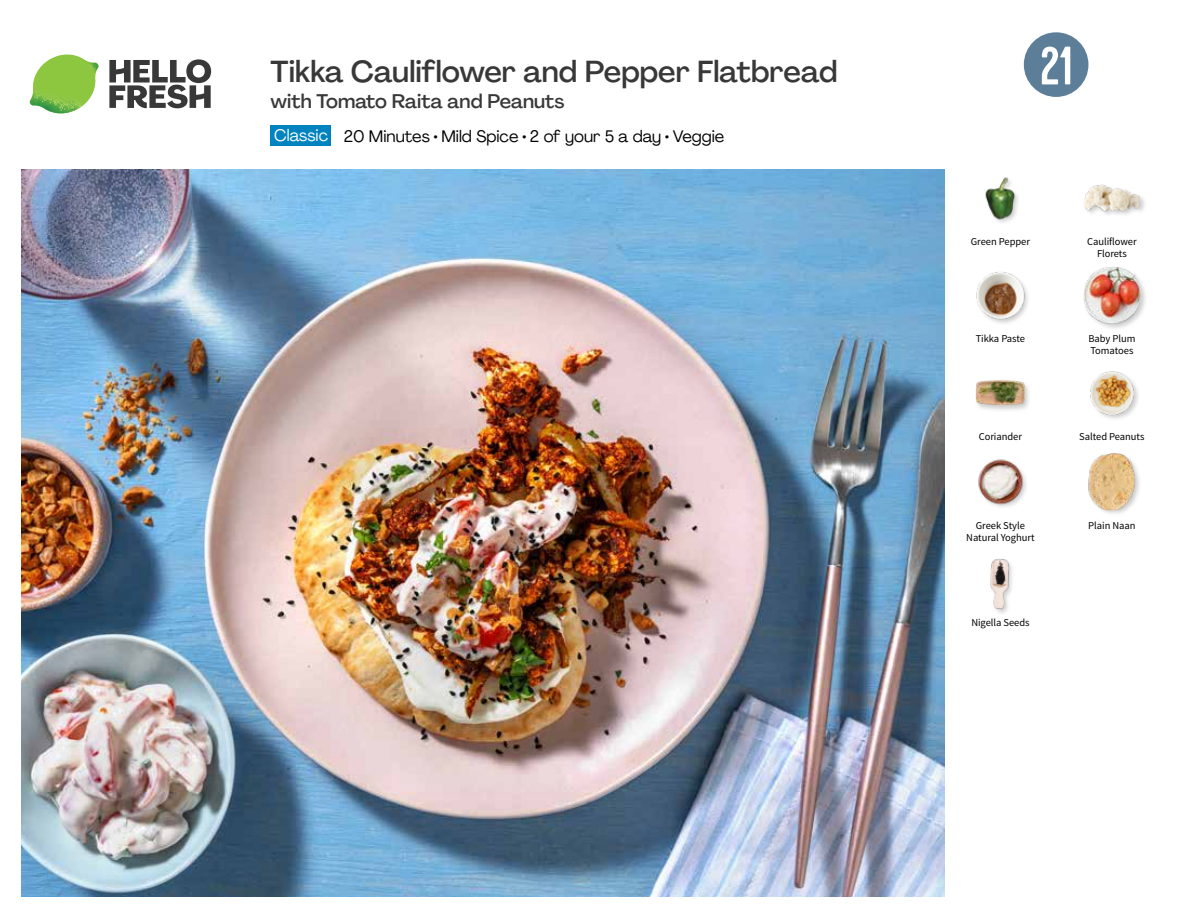
<style>
.page{position:relative;width:1188px;height:918px;background:#fff}
.page>*{position:absolute;margin:0;border:0;box-sizing:border-box;transform-origin:0 0}
.t1{font:54px "Kapra";color:#fff}
.t2{font:500 30px "Agrandir";color:#383839}
.t3{font:500 19.5px "Agrandir";color:#383839}
.t4{font:16.5px "Agrandir";color:#000}
.t5{font:16.5px "Agrandir";color:#fff}
.t6{font:10.5px/12px "Source Sans Pro";letter-spacing:-.005em;color:#000;text-align:center}
</style>
<div class="page">
<svg style="left:109px;top:59px;width:102px;height:49px"></svg>
<img style="left:30px;top:55px;width:69px;height:59px">
<img style="left:21px;top:170px;width:924px;height:727px">
<div style="left:271px;top:126px;width:60px;height:20px;background:#0083be"></div>
<img style="left:990px;top:558px;width:22px;height:54px">
<div style="left:974px;top:379px;width:58px;height:34px;background:#000;opacity:.2"></div>
<img style="left:975px;top:379px;width:51px;height:34px">
<img style="left:978px;top:459px;width:48px;height:48px">
<div style="left:1087px;top:452px;width:55px;height:65px;background:#000;opacity:.2"></div>
<img style="left:1087px;top:453px;width:54px;height:57px">
<img style="left:1090px;top:371px;width:48px;height:48px">
<img style="left:985px;top:177px;width:33px;height:46px">
<img style="left:976px;top:272px;width:52px;height:52px">
<div style="left:1082px;top:265px;width:66px;height:66px;background:#000;opacity:.2"></div>
<img style="left:1083px;top:266px;width:58px;height:58px">
<div style="left:1082px;top:184px;width:66px;height:34px;background:#000;opacity:.2"></div>
<img style="left:1083px;top:184px;width:58px;height:34px">
<svg style="left:1023px;top:32px;width:66px;height:65px"></svg>
<h2 class="t2" style="left:271px;top:53px;width:568px">Tikka Cauliflower and Pepper Flatbread</h2>
<h3 class="t3" style="left:271px;top:89px;width:295px">with Tomato Raita and Peanuts</h3>
<h3 class="t5" style="left:274px;top:125px;width:55px">Classic</h3>
<h3 class="t4" style="left:344px;top:126px;width:382px">20 Minutes • Mild Spice • 2 of your 5 a day • Veggie</h3>
<h1 class="t1" style="left:1040px;top:35px;width:34px">21</h1>
<p class="t6" style="left:971px;top:235px;width:61px">Green Pepper</p>
<p class="t6" style="left:976px;top:333px;width:51px">Tikka Paste</p>
<p class="t6" style="left:1087px;top:235px;width:51px">Cauliflower<br>Florets</p>
<p class="t6" style="left:1088px;top:333px;width:49px;text-align:left">Baby Plum<br>Tomatoes</p>
<p class="t6" style="left:979px;top:431px;width:45px">Coriander</p>
<p class="t6" style="left:1079px;top:431px;width:67px">Salted Peanuts</p>
<p class="t6" style="left:976px;top:520px;width:51px">Greek Style</p>
<p class="t6" style="left:1088px;top:520px;width:49px">Plain Naan</p>
<p class="t6" style="left:966px;top:532px;width:70px">Natural Yoghurt</p>
<p class="t6" style="left:971px;top:617px;width:60px">Nigella Seeds</p>
</div>
